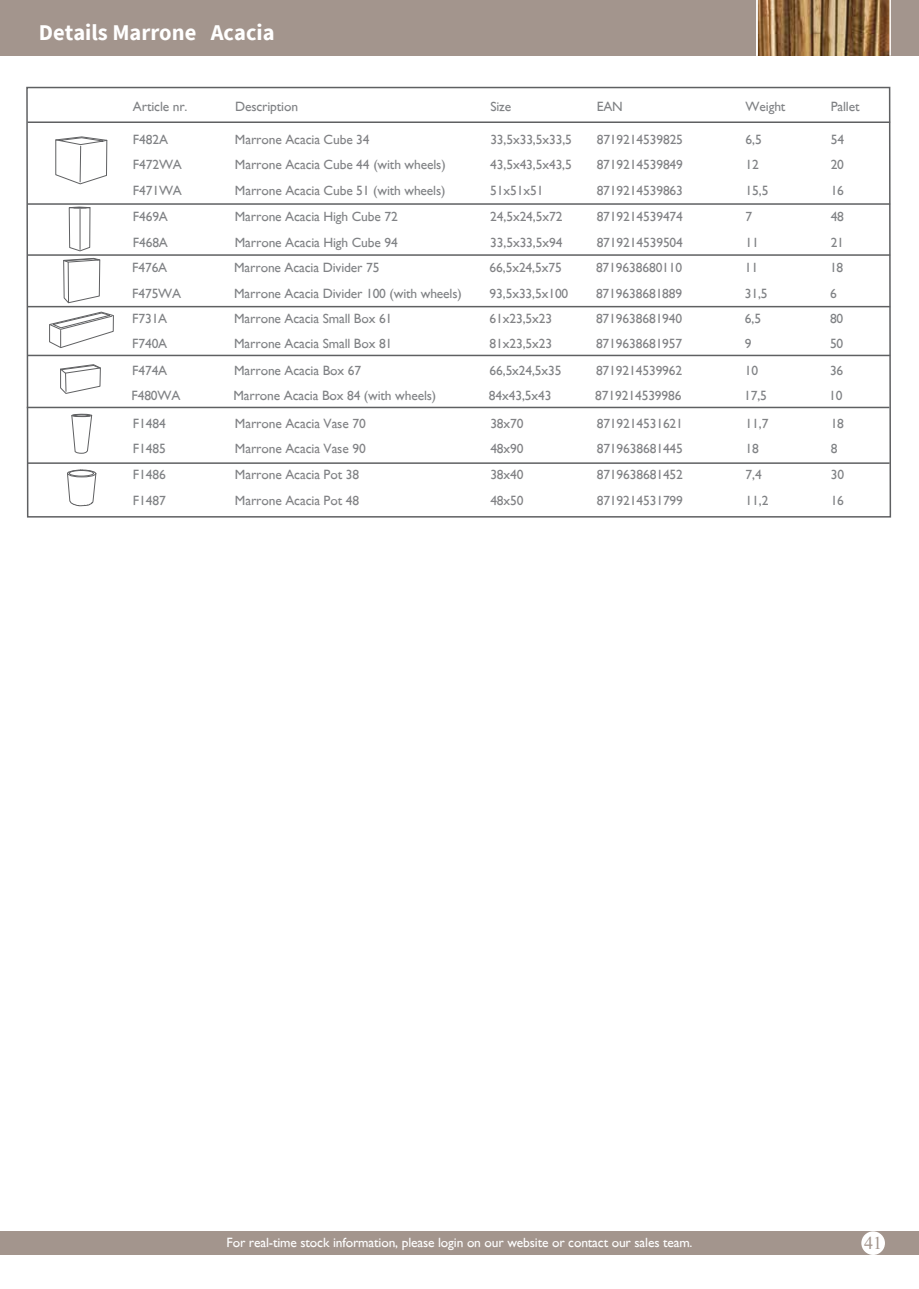
<style>
.page{position:relative;width:919px;height:1289px;background:#fff}
.page>*{position:absolute;margin:0;border:0;box-sizing:border-box;transform-origin:0 0}
.t1{font:700 22.5px "Source Sans Pro";color:#fff}
.t2{font:22.5px "Aparajita";color:#a3958d}
.t3{font:13.5px "Gill Sans";letter-spacing:-.01em;color:#818285}
.t4{font:13.5px "Gill Sans";letter-spacing:-.01em;color:#808285}
.t5{font:13.5px "Gill Sans";letter-spacing:-.01em;color:#fff}
.s1{color:#808285}
</style>
<div class="page">
<div style="left:0;top:1231px;width:918px;height:23px;background:#a3958d"></div>
<div style="left:861px;top:1231px;width:23px;height:23px;background:#fff;border-radius:50%"></div>
<div style="left:0;top:0;width:918px;height:56px;background:#a3958d"></div>
<img style="left:757px;top:0;width:132px;height:56px">
<hr style="left:889px;top:0;width:1px;height:56px;background:#fff">
<hr style="left:756px;top:0;width:1px;height:56px;background:#fff">
<svg style="left:26px;top:86px;width:865px;height:432px"></svg>
<h1 class="t1" style="left:39px;top:18px;width:237px">Details Marrone Acacia</h1>
<p class="t4" style="left:133px;top:98px;width:56px">Article nr.</p>
<p class="t4" style="left:235px;top:98px;width:65px">Description</p>
<p class="t4" style="left:490px;top:98px;width:22px">Size</p>
<p class="t4" style="left:596px;top:98px;width:28px">EAN</p>
<p class="t4" style="left:745px;top:98px;width:41px">Weight</p>
<p class="t4" style="left:830px;top:98px;width:30px">Pallet</p>
<p class="t4" style="left:133px;top:131px;width:37px">F482A</p>
<p class="t3" style="left:235px;top:131px;width:136px">Marrone Acacia Cube 34</p>
<p class="t3" style="left:490px;top:131px;width:83px">33,5x33,5x33,5</p>
<p class="t3" style="left:596px;top:131px;width:88px">8719214539825</p>
<p class="t4" style="left:745px;top:131px;width:18px">6,5</p>
<p class="t4" style="left:830px;top:131px;width:15px">54</p>
<p class="t4" style="left:133px;top:157px;width:50px">F472WA</p>
<p class="t3" style="left:235px;top:157px;width:212px">Marrone Acacia Cube 44 <span class="s1">(with wheels)</span></p>
<p class="t3" style="left:490px;top:157px;width:83px">43,5x43,5x43,5</p>
<p class="t3" style="left:596px;top:157px;width:88px">8719214539849</p>
<p class="t4" style="left:745px;top:157px;width:15px">12</p>
<p class="t4" style="left:830px;top:157px;width:15px">20</p>
<p class="t4" style="left:133px;top:182px;width:50px">F471WA</p>
<p class="t3" style="left:235px;top:182px;width:212px">Marrone Acacia Cube 51 <span class="s1">(with wheels)</span></p>
<p class="t3" style="left:490px;top:182px;width:55px">51x51x51</p>
<p class="t3" style="left:596px;top:182px;width:88px">8719214539863</p>
<p class="t4" style="left:745px;top:182px;width:24px">15,5</p>
<p class="t4" style="left:830px;top:182px;width:15px">16</p>
<p class="t4" style="left:133px;top:209px;width:37px">F469A</p>
<p class="t4" style="left:235px;top:209px;width:164px">Marrone Acacia High Cube 72</p>
<p class="t3" style="left:490px;top:209px;width:74px">24,5x24,5x72</p>
<p class="t3" style="left:596px;top:209px;width:88px">8719214539474</p>
<p class="t4" style="left:745px;top:209px;width:8px">7</p>
<p class="t4" style="left:830px;top:209px;width:15px">48</p>
<p class="t4" style="left:133px;top:234px;width:37px">F468A</p>
<p class="t4" style="left:235px;top:234px;width:164px">Marrone Acacia High Cube 94</p>
<p class="t3" style="left:490px;top:234px;width:74px">33,5x33,5x94</p>
<p class="t3" style="left:596px;top:234px;width:88px">8719214539504</p>
<p class="t4" style="left:745px;top:234px;width:15px">11</p>
<p class="t4" style="left:830px;top:234px;width:15px">21</p>
<p class="t4" style="left:132px;top:260px;width:37px">F476A</p>
<p class="t4" style="left:234px;top:260px;width:147px">Marrone Acacia Divider 75</p>
<p class="t3" style="left:489px;top:260px;width:74px">66,5x24,5x75</p>
<p class="t3" style="left:596px;top:260px;width:88px">8719638680110</p>
<p class="t4" style="left:744px;top:260px;width:15px">11</p>
<p class="t4" style="left:829px;top:260px;width:15px">18</p>
<p class="t4" style="left:132px;top:285px;width:50px">F475WA</p>
<p class="t4" style="left:234px;top:285px;width:229px">Marrone Acacia Divider 100 (with wheels)</p>
<p class="t3" style="left:489px;top:285px;width:80px">93,5x33,5x100</p>
<p class="t3" style="left:596px;top:285px;width:88px">8719638681889</p>
<p class="t4" style="left:744px;top:285px;width:24px">31,5</p>
<p class="t4" style="left:829px;top:285px;width:8px">6</p>
<p class="t4" style="left:132px;top:310px;width:37px">F731A</p>
<p class="t4" style="left:234px;top:310px;width:160px">Marrone Acacia Small Box 61</p>
<p class="t3" style="left:489px;top:310px;width:64px">61x23,5x23</p>
<p class="t3" style="left:596px;top:310px;width:88px">8719638681940</p>
<p class="t4" style="left:744px;top:310px;width:18px">6,5</p>
<p class="t4" style="left:829px;top:310px;width:15px">80</p>
<p class="t4" style="left:132px;top:336px;width:37px">F740A</p>
<p class="t4" style="left:234px;top:336px;width:160px">Marrone Acacia Small Box 81</p>
<p class="t3" style="left:489px;top:336px;width:64px">81x23,5x23</p>
<p class="t3" style="left:596px;top:336px;width:88px">8719638681957</p>
<p class="t4" style="left:744px;top:336px;width:8px">9</p>
<p class="t4" style="left:829px;top:336px;width:15px">50</p>
<p class="t4" style="left:132px;top:363px;width:37px">F474A</p>
<p class="t4" style="left:234px;top:363px;width:128px">Marrone Acacia Box 67</p>
<p class="t4" style="left:489px;top:363px;width:73px">66,5x24,5x35</p>
<p class="t3" style="left:596px;top:363px;width:88px">8719214539962</p>
<p class="t4" style="left:744px;top:363px;width:15px">10</p>
<p class="t4" style="left:829px;top:363px;width:15px">36</p>
<p class="t4" style="left:131px;top:387px;width:50px">F480WA</p>
<p class="t4" style="left:233px;top:387px;width:204px">Marrone Acacia Box 84 (with wheels)</p>
<p class="t4" style="left:489px;top:387px;width:64px">84x43,5x43</p>
<p class="t3" style="left:595px;top:387px;width:88px">8719214539986</p>
<p class="t4" style="left:744px;top:387px;width:24px">17,5</p>
<p class="t4" style="left:829px;top:387px;width:15px">10</p>
<p class="t4" style="left:133px;top:415px;width:34px">F1484</p>
<p class="t3" style="left:235px;top:415px;width:132px">Marrone Acacia Vase 70</p>
<p class="t3" style="left:490px;top:415px;width:35px">38x70</p>
<p class="t3" style="left:596px;top:415px;width:88px">8719214531621</p>
<p class="t4" style="left:745px;top:415px;width:24px">11,7</p>
<p class="t4" style="left:830px;top:415px;width:15px">18</p>
<p class="t4" style="left:133px;top:441px;width:34px">F1485</p>
<p class="t3" style="left:235px;top:441px;width:132px">Marrone Acacia Vase 90</p>
<p class="t3" style="left:490px;top:441px;width:35px">48x90</p>
<p class="t3" style="left:596px;top:441px;width:88px">8719638681445</p>
<p class="t4" style="left:745px;top:441px;width:15px">18</p>
<p class="t4" style="left:830px;top:441px;width:8px">8</p>
<p class="t4" style="left:133px;top:466px;width:34px">F1486</p>
<p class="t3" style="left:235px;top:466px;width:126px">Marrone Acacia Pot 38</p>
<p class="t3" style="left:490px;top:466px;width:35px">38x40</p>
<p class="t3" style="left:596px;top:466px;width:88px">8719638681452</p>
<p class="t4" style="left:745px;top:466px;width:18px">7,4</p>
<p class="t4" style="left:830px;top:466px;width:15px">30</p>
<p class="t4" style="left:133px;top:492px;width:34px">F1487</p>
<p class="t3" style="left:235px;top:492px;width:126px">Marrone Acacia Pot 48</p>
<p class="t3" style="left:490px;top:492px;width:35px">48x50</p>
<p class="t3" style="left:596px;top:492px;width:88px">8719214531799</p>
<p class="t4" style="left:745px;top:492px;width:24px">11,2</p>
<p class="t4" style="left:830px;top:492px;width:15px">16</p>
<p class="t5" style="left:226px;top:1234px;width:467px">For real-time stock information, please login on our website or contact our sales team.</p>
<h1 class="t2" style="left:864px;top:1228px;width:20px">41</h1>
</div>
